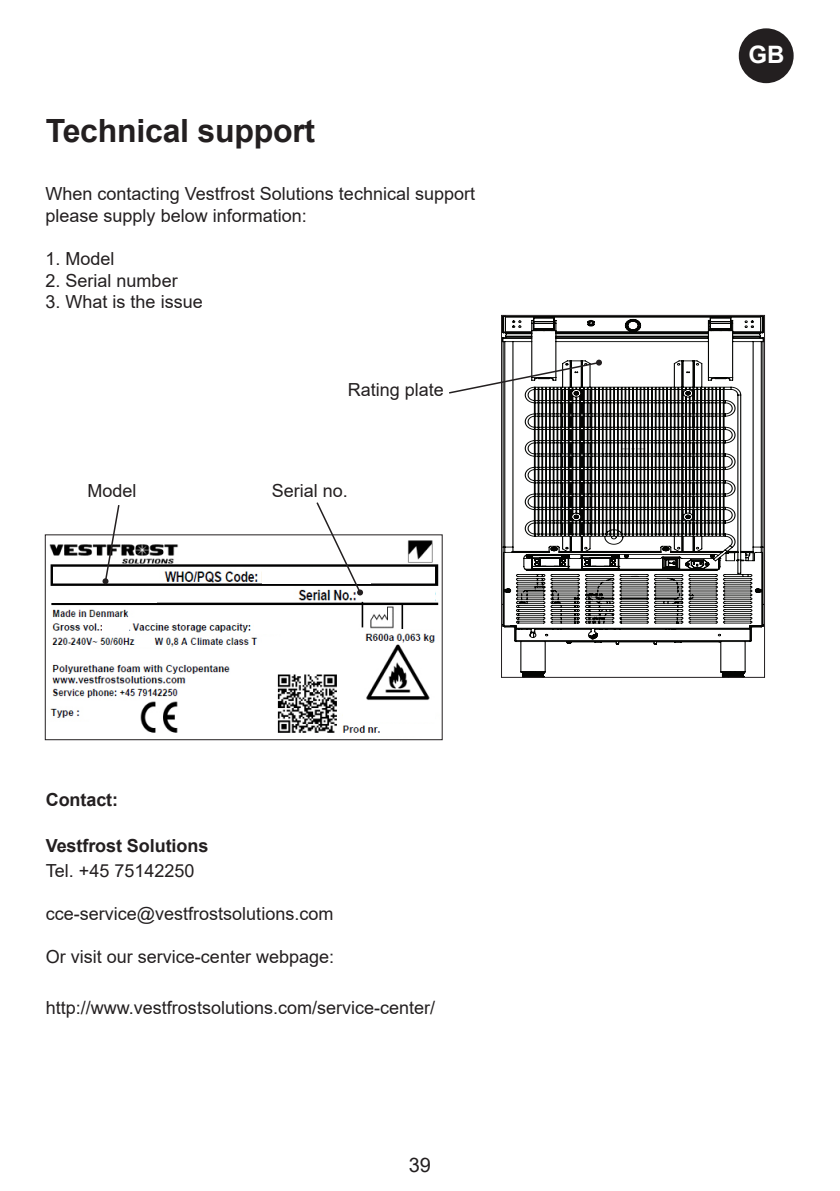
<style>
.page{position:relative;width:840px;height:1191px;background:#fff}
.page>*{position:absolute;margin:0;border:0;box-sizing:border-box;transform-origin:0 0}
.Over_ENG{font:700 32px "Arial";letter-spacing:-.01em;color:#231f20}
.t1{font:700 24px "Arial";color:#fff}
.t2{font:20px "Arial";color:#231f20}
.Brød_9{font:18px/21.6px "Arial";color:#231f20}
.Brød_9_hæng_1{font:18px "Arial";color:#231f20}
.Mellem_12{font:700 18px "Arial";letter-spacing:-.005em;color:#231f20}
</style>
<div class="page">
<svg style="left:502px;top:317px;width:260px;height:359px"></svg>
<div style="left:500px;top:315px;width:264px;height:363px;border:1px solid #231f20"></div>
<svg style="left:449px;top:359px;width:152px;height:36px"></svg>
<img style="left:49px;top:540px;width:390px;height:193px">
<div style="left:45px;top:534px;width:397px;height:206px;border:1px solid #231f20"></div>
<svg style="left:102px;top:505px;width:18px;height:79px"></svg>
<div style="left:48px;top:588px;width:108px;height:14px;background:#fff"></div>
<div style="left:50px;top:722px;width:48px;height:11px;background:#fff"></div>
<div style="left:262px;top:570px;width:108px;height:14px;background:#fff"></div>
<div style="left:363px;top:590px;width:71px;height:12px;background:#fff"></div>
<svg style="left:315px;top:502px;width:48px;height:93px"></svg>
<div style="left:343px;top:710px;width:91px;height:12px;background:#fff"></div>
<div style="left:379px;top:724px;width:55px;height:12px;background:#fff"></div>
<div style="left:102px;top:621px;width:27px;height:12px;background:#fff"></div>
<div style="left:254px;top:621px;width:26px;height:12px;background:#fff"></div>
<div style="left:137px;top:635px;width:17px;height:12px;background:#fff"></div>
<div style="left:738px;top:28px;width:55px;height:55px;background:#231f20;border-radius:50%"></div>
<p class="Over_ENG" style="left:46px;top:109px;width:271px">Technical support</p>
<p class="Brød_9" style="left:45px;top:183px;width:431px">When contacting Vestfrost Solutions technical support please supply below information:</p>
<p class="Brød_9_hæng_1" style="left:45px;top:246px;width:71px">1. Model</p>
<p class="Brød_9_hæng_1" style="left:45px;top:268px;width:134px">2. Serial number</p>
<p class="Brød_9_hæng_1" style="left:45px;top:289px;width:159px">3. What is the issue</p>
<p class="Brød_9" style="left:347px;top:379px;width:98px">Rating plate</p>
<p class="Brød_9" style="left:87px;top:480px;width:51px">Model</p>
<p class="Brød_9" style="left:271px;top:480px;width:78px">Serial no.</p>
<p class="Mellem_12" style="left:46px;top:787px;width:74px">Contact:</p>
<p class="Mellem_12" style="left:46px;top:833px;width:164px">Vestfrost Solutions</p>
<p class="Brød_9" style="left:46px;top:859px;width:150px">Tel. +45 75142250</p>
<p class="Brød_9" style="left:46px;top:902px;width:289px">cce-service@vestfrostsolutions.com</p>
<p class="Brød_9" style="left:46px;top:946px;width:290px">Or visit our service-center webpage:</p>
<p class="Brød_9" style="left:46px;top:996px;width:391px">http://www.vestfrostsolutions.com/service-center/</p>
<p class="t2" style="left:408px;top:1150px;width:24px">39</p>
<h2 class="t1" style="left:748px;top:38px;width:37px">GB</h2>
</div>
